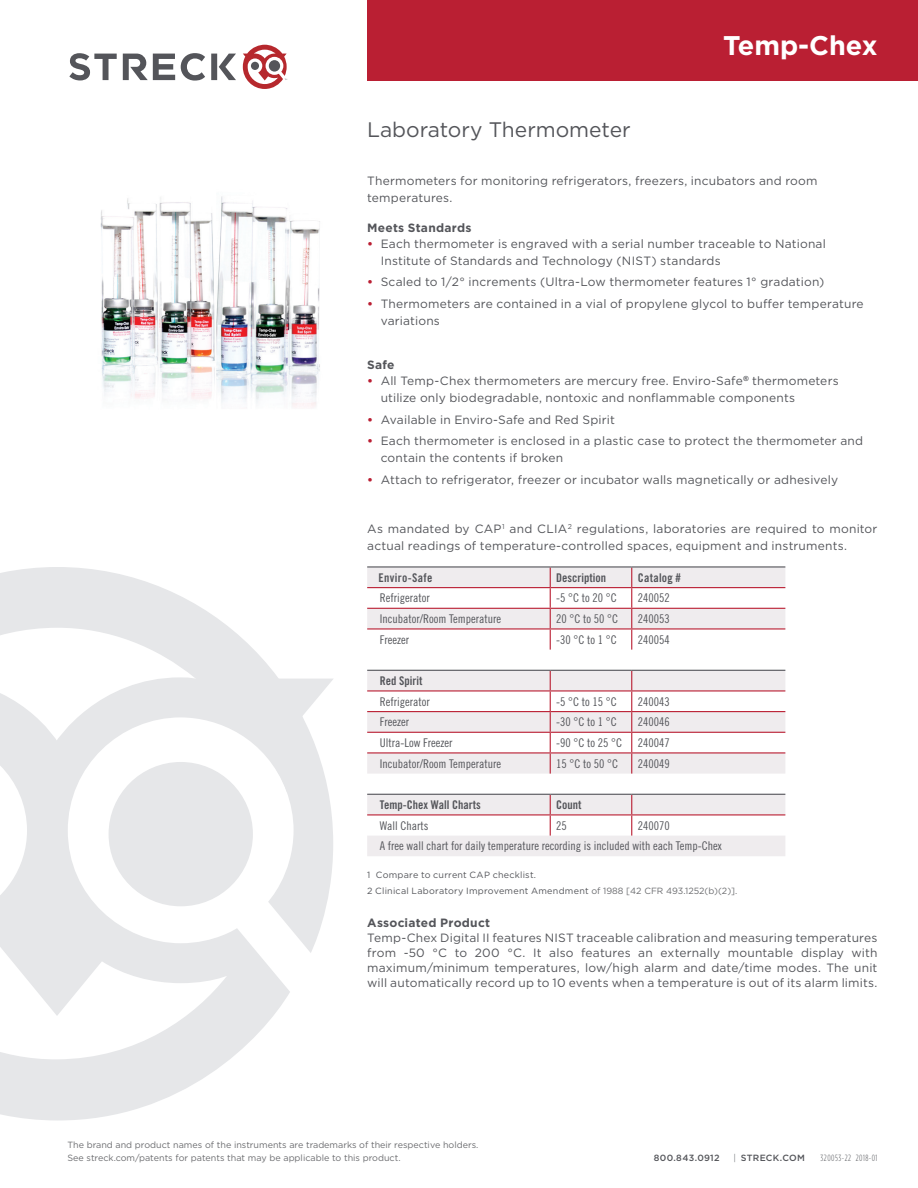
<style>
.page{position:relative;width:918px;height:1188px;background:#fff}
.page>*{position:absolute;margin:0;border:0;box-sizing:border-box;transform-origin:0 0}
.Product_Title{font:700 27px "Gotham";color:#fff}
.Product_Description{font:21px "Gotham";color:#54555a}
.Body{font:12px/16.5px "Gotham";letter-spacing:.015em;color:#54555a}
.Table_Body_Copy{font:12px "Trade Gothic LT Std Cn 18";color:#54555a}
.Body_Copy{font:12px/16.5px "Gotham";letter-spacing:.015em;color:#54555a}
.Table_Body_Copy-2{font:12px "Trade Gothic LT Std Bd Cn 20";color:#54555a}
.Paragraph_Head{font:700 12px "Gotham";letter-spacing:.02em;color:#54555a}
.Table_Heading{font:12px "Trade Gothic LT Std Bd Cn 20";letter-spacing:.025em;color:#54555a}
.t1{font:9px/13.5px "Gotham";color:#6c6d70}
.STATS_Paragraph_Head{font:9px "Gotham";letter-spacing:.025em;color:#54555a}
.t2{font:500 9px "Gotham";letter-spacing:.03em;color:#54555a}
.t3{font:300 9px "Gotham Condensed";letter-spacing:.06em;color:#54555a}
.s1{font-weight:700;color:#ba1f33}
.s2{color:#6c6d70}
.s3{font-weight:300}
</style>
<div class="page">
<svg style="left:0;top:567px;width:333px;height:554px"></svg>
<div style="left:109px;top:762px;width:144px;height:144px;background:#e6e7e9;border-radius:50%"></div>
<div style="left:367px;top:0;width:551px;height:81px;background:#ba1f33"></div>
<svg style="left:367px;top:669px;width:418px;height:187px;fill:#efecee"></svg>
<svg style="left:550px;top:671px;width:1px;height:103px"></svg>
<svg style="left:550px;top:795px;width:1px;height:41px"></svg>
<svg style="left:367px;top:568px;width:418px;height:82px"></svg>
<svg style="left:631px;top:671px;width:1px;height:103px"></svg>
<svg style="left:631px;top:795px;width:1px;height:41px"></svg>
<hr style="left:367px;top:566px;width:183px;height:2px;background:#54555a">
<hr style="left:550px;top:566px;width:82px;height:2px;background:#54555a">
<hr style="left:632px;top:566px;width:153px;height:2px;background:#54555a">
<hr style="left:367px;top:587px;width:183px;height:1px;background:#ba1f33">
<hr style="left:550px;top:587px;width:82px;height:1px;background:#ba1f33">
<hr style="left:632px;top:587px;width:153px;height:1px;background:#ba1f33">
<hr style="left:367px;top:628px;width:183px;height:2px;background:#ba1f33">
<hr style="left:550px;top:628px;width:82px;height:2px;background:#ba1f33">
<hr style="left:632px;top:628px;width:153px;height:2px;background:#ba1f33">
<hr style="left:367px;top:690px;width:183px;height:2px;background:#ba1f33">
<hr style="left:550px;top:690px;width:82px;height:2px;background:#ba1f33">
<hr style="left:632px;top:690px;width:153px;height:2px;background:#ba1f33">
<hr style="left:367px;top:711px;width:183px;height:1px;background:#ba1f33">
<hr style="left:550px;top:711px;width:82px;height:1px;background:#ba1f33">
<hr style="left:632px;top:711px;width:153px;height:1px;background:#ba1f33">
<hr style="left:367px;top:732px;width:183px;height:1px;background:#ba1f33">
<hr style="left:550px;top:732px;width:82px;height:1px;background:#ba1f33">
<hr style="left:632px;top:732px;width:153px;height:1px;background:#ba1f33">
<hr style="left:367px;top:752px;width:183px;height:1px;background:#ba1f33">
<hr style="left:550px;top:752px;width:82px;height:1px;background:#ba1f33">
<hr style="left:632px;top:752px;width:153px;height:1px;background:#ba1f33">
<hr style="left:367px;top:814px;width:183px;height:1px;background:#ba1f33">
<hr style="left:550px;top:814px;width:82px;height:1px;background:#ba1f33">
<hr style="left:632px;top:814px;width:153px;height:1px;background:#ba1f33">
<hr style="left:367px;top:794px;width:183px;height:1px;background:#54555a">
<hr style="left:550px;top:794px;width:82px;height:1px;background:#54555a">
<hr style="left:632px;top:794px;width:153px;height:1px;background:#54555a">
<hr style="left:367px;top:670px;width:183px;height:1px;background:#54555a">
<hr style="left:550px;top:670px;width:82px;height:1px;background:#54555a">
<hr style="left:632px;top:670px;width:153px;height:1px;background:#54555a">
<img style="left:100px;top:196px;width:220px;height:212px">
<svg style="left:69px;top:53px;width:167px;height:28px"></svg>
<svg style="left:243px;top:45px;width:44px;height:44px"></svg>
<p class="Product_Description" style="left:367px;top:116px;width:265px">Laboratory Thermometer</p>
<p class="Product_Title" style="left:723px;top:28px;width:156px">Temp-Chex</p>
<p class="Body_Copy" style="left:367px;top:172px;width:452px">Thermometers for monitoring refrigerators, freezers, incubators and room temperatures.</p>
<p class="Paragraph_Head" style="left:367px;top:219px;width:106px">Meets Standards</p>
<p class="Body" style="left:381px;top:235px;width:447px;text-indent:-14px"><span class="s1">•</span> Each thermometer is engraved with a serial number traceable to National<br>Institute of Standards and Technology (NIST) standards</p>
<p class="Body" style="left:367px;top:274px;width:459px"><span class="s1">•</span> Scaled to 1/2° increments (Ultra-Low thermometer features 1° gradation)</p>
<p class="Body" style="left:381px;top:296px;width:485px;text-indent:-14px"><span class="s1">•</span> Thermometers are contained in a vial of propylene glycol to buffer temperature variations</p>
<p class="Paragraph_Head" style="left:367px;top:356px;width:29px">Safe</p>
<p class="Body" style="left:381px;top:372px;width:460px;text-indent:-14px"><span class="s1">•</span> All Temp-Chex thermometers are mercury free. Enviro-Safe<sup>®</sup> thermometers utilize only biodegradable, nontoxic and nonflammable components</p>
<p class="Body" style="left:367px;top:411px;width:249px"><span class="s1">•</span> Available in Enviro-Safe and Red Spirit</p>
<p class="Body" style="left:381px;top:433px;width:484px;text-indent:-14px"><span class="s1">•</span> Each thermometer is enclosed in a plastic case to protect the thermometer and contain the contents if broken</p>
<p class="Body" style="left:367px;top:471px;width:473px"><span class="s1">•</span> Attach to refrigerator, freezer or incubator walls magnetically or adhesively</p>
<p class="Body" style="left:367px;top:520px;width:512px">As mandated by CAP<sup>1</sup> and CLIA<sup>2</sup> regulations, laboratories are required to monitor actual readings of temperature-controlled spaces, equipment and instruments.</p>
<p class="Table_Heading" style="left:379px;top:570px;width:56px">Enviro-Safe</p>
<p class="Table_Body_Copy-2" style="left:556px;top:570px;width:51px">Description</p>
<p class="Table_Heading" style="left:638px;top:570px;width:45px">Catalog #</p>
<p class="Table_Body_Copy" style="left:380px;top:591px;width:52px">Refrigerator</p>
<p class="Table_Body_Copy" style="left:556px;top:591px;width:62px">-5 °C to 20 °C</p>
<p class="Table_Body_Copy" style="left:638px;top:591px;width:33px">240052</p>
<p class="Table_Body_Copy" style="left:380px;top:612px;width:123px">Incubator/Room Temperature</p>
<p class="Table_Body_Copy" style="left:556px;top:612px;width:63px">20 °C to 50 °C</p>
<p class="Table_Body_Copy" style="left:638px;top:612px;width:33px">240053</p>
<p class="Table_Body_Copy" style="left:380px;top:632px;width:31px">Freezer</p>
<p class="Table_Body_Copy" style="left:556px;top:632px;width:62px">-30 °C to 1 °C</p>
<p class="Table_Body_Copy" style="left:638px;top:632px;width:33px">240054</p>
<p class="Table_Body_Copy-2" style="left:380px;top:673px;width:44px">Red Spirit</p>
<p class="Table_Body_Copy" style="left:380px;top:694px;width:52px">Refrigerator</p>
<p class="Table_Body_Copy" style="left:556px;top:694px;width:62px">-5 °C to 15 °C</p>
<p class="Table_Body_Copy" style="left:638px;top:694px;width:33px">240043</p>
<p class="Table_Body_Copy" style="left:380px;top:715px;width:31px">Freezer</p>
<p class="Table_Body_Copy" style="left:556px;top:715px;width:62px">-30 °C to 1 °C</p>
<p class="Table_Body_Copy" style="left:638px;top:715px;width:33px">240046</p>
<p class="Table_Body_Copy" style="left:380px;top:736px;width:74px">Ultra-Low Freezer</p>
<p class="Table_Body_Copy" style="left:556px;top:736px;width:67px">-90 °C to 25 °C</p>
<p class="Table_Body_Copy" style="left:638px;top:736px;width:33px">240047</p>
<p class="Table_Body_Copy" style="left:380px;top:756px;width:123px">Incubator/Room Temperature</p>
<p class="Table_Body_Copy" style="left:556px;top:756px;width:63px">15 °C to 50 °C</p>
<p class="Table_Body_Copy" style="left:638px;top:756px;width:33px">240049</p>
<p class="Table_Body_Copy-2" style="left:380px;top:797px;width:102px">Temp-Chex Wall Charts</p>
<p class="Table_Body_Copy-2" style="left:556px;top:797px;width:27px">Count</p>
<p class="Table_Body_Copy" style="left:380px;top:818px;width:50px">Wall Charts</p>
<p class="Table_Body_Copy" style="left:556px;top:818px;width:12px">25</p>
<p class="Table_Body_Copy" style="left:638px;top:818px;width:33px">240070</p>
<p class="Table_Body_Copy" style="left:380px;top:839px;width:343px">A free wall chart for daily temperature recording is included with each Temp-Chex</p>
<p class="STATS_Paragraph_Head" style="left:367px;top:869px;width:170px">1 Compare to current CAP checklist.</p>
<p class="STATS_Paragraph_Head" style="left:367px;top:885px;width:372px">2 Clinical Laboratory Improvement Amendment <span class="s2">of 1988 [42 CFR 493.1252(b)(2)].</span></p>
<p class="Paragraph_Head" style="left:367px;top:915px;width:124px">Associated Product</p>
<p class="Body" style="left:367px;top:930px;width:512px;line-height:15px;text-align:justify">Temp-Chex Digital II features NIST traceable calibration and measuring temperatures from -50 °C to 200 °C. It also features an externally mountable display with maximum/minimum temperatures, low/high alarm and date/time modes. The unit will automatically record up to 10 events when a temperature is out of its alarm limits.</p>
<p class="t1" style="left:68px;top:1137px;width:412px">The brand and product names of the instruments are trademarks of their respective holders.<br>See streck.com/patents for patents that may be applicable to this product.</p>
<p class="t2" style="left:654px;top:1152px;width:67px">800.843.0912</p>
<p class="t2" style="left:733px;top:1152px;width:73px"><span class="s3">|</span> STRECK.COM</p>
<p class="t3" style="left:821px;top:1153px;width:58px">320053-22 2018-01</p>
</div>
